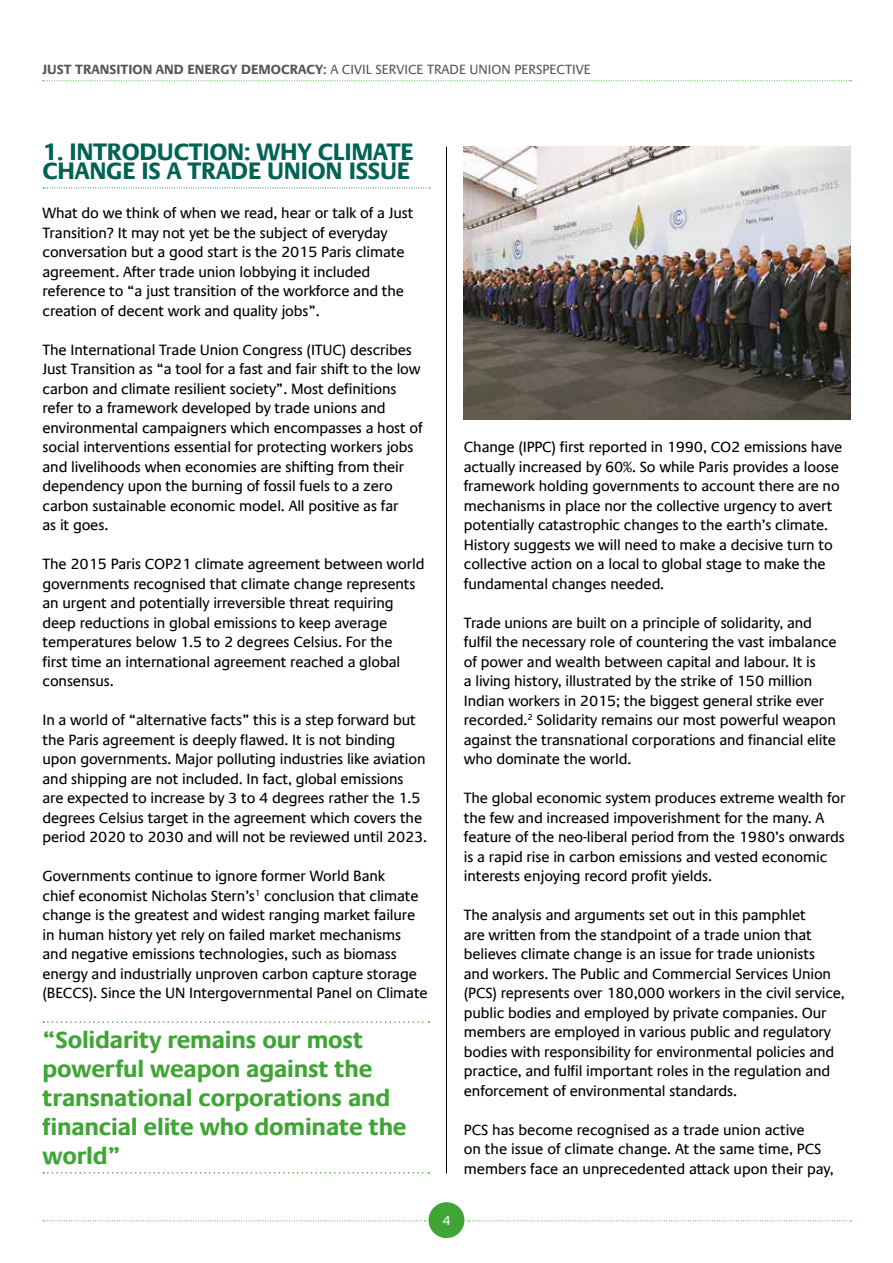
<style>
.page{position:relative;width:893px;height:1263px;background:#fff}
.page>*{position:absolute;margin:0;border:0;box-sizing:border-box;transform-origin:0 0}
.t1{font:700 24px/28.8px "Praxis Com";letter-spacing:-.01em;color:#3fa535}
.t2{font:700 24px/19.5px "Praxis Com";letter-spacing:-.01em;color:#006353}
.t3{font:15px/19.5px "Praxis Com";letter-spacing:-.01em;color:#000}
.t4{font:13.5px "Praxis Com";color:#575756}
.t5{font:13.5px "Praxis Com";color:#fff}
.s1{font-weight:700}
</style>
<div class="page">
<svg style="left:43px;top:1220px;width:383px;height:1px"></svg>
<svg style="left:468px;top:1220px;width:383px;height:1px"></svg>
<div style="left:428px;top:1202px;width:36px;height:36px;background:#3fa535;border-radius:50%"></div>
<svg style="left:43px;top:80px;width:808px;height:1px"></svg>
<svg style="left:43px;top:188px;width:387px;height:1px"></svg>
<hr style="left:446px;top:147px;width:1px;height:1026px;background:#000">
<svg style="left:43px;top:1021px;width:386px;height:2px"></svg>
<svg style="left:43px;top:1172px;width:386px;height:1px"></svg>
<img style="left:464px;top:147px;width:386px;height:273px">
<p class="t4" style="left:43px;top:61px;width:550px"><span class="s1">JUST TRANSITION AND ENERGY DEMOCRACY:</span> A CIVIL SERVICE TRADE UNION PERSPECTIVE</p>
<h1 class="t2" style="left:43px;top:142px;width:373px">1. INTRODUCTION: WHY CLIMATE<br>CHANGE IS A TRADE UNION ISSUE</h1>
<p class="t3" style="left:43px;top:203px;width:372px">What do we think of when we read, hear or talk of a Just Transition? It may not yet be the subject of everyday conversation but a good start is the 2015 Paris climate agreement. After trade union lobbying it included reference to “a just transition of the workforce and the creation of decent work and quality jobs”.</p>
<p class="t3" style="left:43px;top:340px;width:382px">The International Trade Union Congress (ITUC) describes Just Transition as “a tool for a fast and fair shift to the low carbon and climate resilient society”. Most definitions refer to a framework developed by trade unions and environmental campaigners which encompasses a host of social interventions essential for protecting workers jobs and livelihoods when economies are shifting from their dependency upon the burning of fossil fuels to a zero carbon sustainable economic model. All positive as far<br>as it goes.</p>
<p class="t3" style="left:43px;top:554px;width:384px">The 2015 Paris COP21 climate agreement between world governments recognised that climate change represents an urgent and potentially irreversible threat requiring deep reductions in global emissions to keep average temperatures below 1.5 to 2 degrees Celsius. For the<br>first time an international agreement reached a global consensus.</p>
<p class="t3" style="left:43px;top:710px;width:386px">In a world of “alternative facts” this is a step forward but the Paris agreement is deeply flawed. It is not binding upon governments. Major polluting industries like aviation and shipping are not included. In fact, global emissions are expected to increase by 3 to 4 degrees rather the 1.5 degrees Celsius target in the agreement which covers the period 2020 to 2030 and will not be reviewed until 2023.</p>
<p class="t3" style="left:43px;top:866px;width:387px">Governments continue to ignore former World Bank<br>chief economist Nicholas Stern’s<sup>1</sup> conclusion that climate change is the greatest and widest ranging market failure in human history yet rely on failed market mechanisms and negative emissions technologies, such as biomass energy and industrially unproven carbon capture storage (BECCS). Since the UN Intergovernmental Panel on Climate</p>
<h1 class="t1" style="left:43px;top:1026px;width:366px">“Solidarity remains our most powerful weapon against the transnational corporations and financial elite who dominate the world”</h1>
<p class="t3" style="left:464px;top:437px;width:380px">Change (IPPC) first reported in 1990, CO2 emissions have actually increased by 60%. So while Paris provides a loose framework holding governments to account there are no mechanisms in place nor the collective urgency to avert potentially catastrophic changes to the earth’s climate.<br>History suggests we will need to make a decisive turn to collective action on a local to global stage to make the fundamental changes needed.</p>
<p class="t3" style="left:464px;top:613px;width:374px">Trade unions are built on a principle of solidarity, and fulfil the necessary role of countering the vast imbalance of power and wealth between capital and labour. It is<br>a living history, illustrated by the strike of 150 million Indian workers in 2015; the biggest general strike ever recorded.<sup>2</sup> Solidarity remains our most powerful weapon against the transnational corporations and financial elite who dominate the world.</p>
<p class="t3" style="left:464px;top:788px;width:383px">The global economic system produces extreme wealth for the few and increased impoverishment for the many. A feature of the neo-liberal period from the 1980’s onwards is a rapid rise in carbon emissions and vested economic interests enjoying record profit yields.</p>
<p class="t3" style="left:464px;top:905px;width:383px">The analysis and arguments set out in this pamphlet<br>are written from the standpoint of a trade union that believes climate change is an issue for trade unionists<br>and workers. The Public and Commercial Services Union (PCS) represents over 180,000 workers in the civil service, public bodies and employed by private companies. Our members are employed in various public and regulatory bodies with responsibility for environmental policies and practice, and fulfil important roles in the regulation and enforcement of environmental standards.</p>
<p class="t3" style="left:464px;top:1120px;width:372px">PCS has become recognised as a trade union active<br>on the issue of climate change. At the same time, PCS members face an unprecedented attack upon their pay,</p>
<p class="t5" style="left:442px;top:1212px;width:10px">4</p>
</div>
